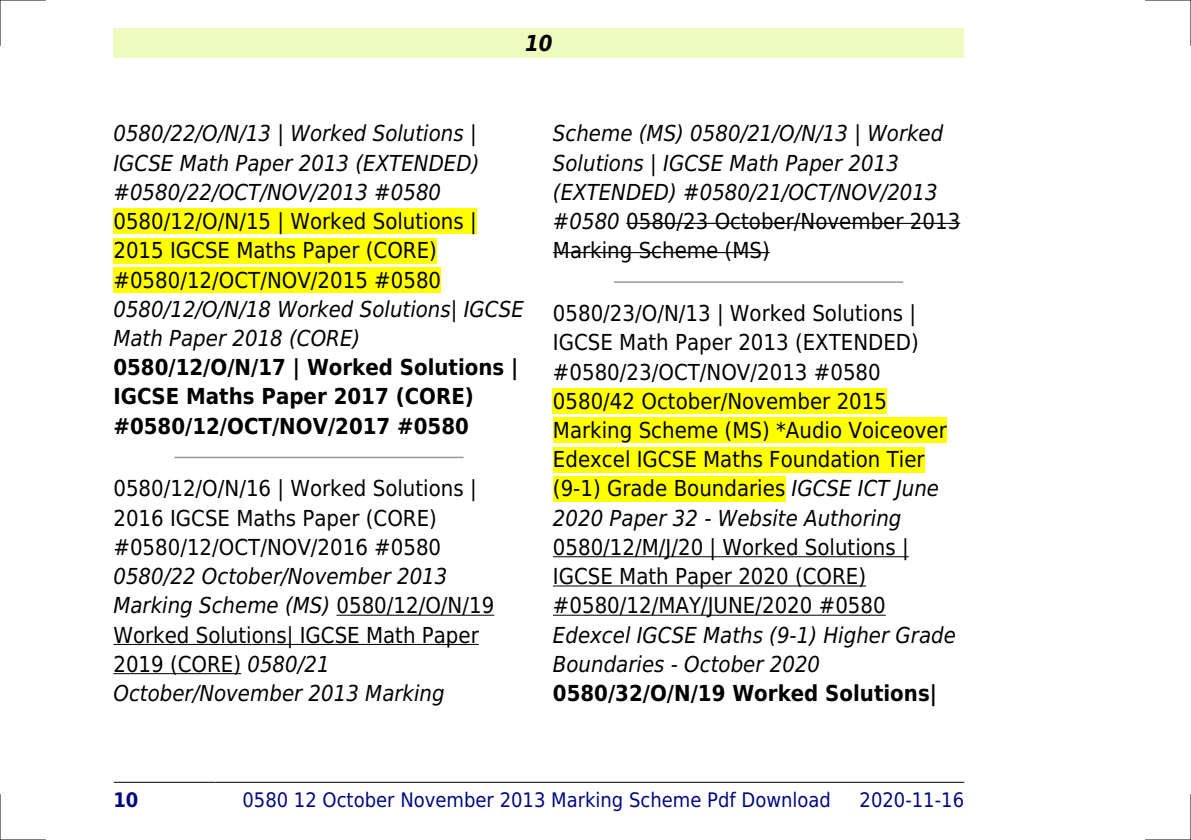
<style>
.page{position:relative;width:1191px;height:840px;background:#fff}
.page>*{position:absolute;margin:0;border:0;box-sizing:border-box;transform-origin:0 0}
.t1{font:22px/29.2px "DejaVu Sans Condensed";color:#000}
.t2{font:italic 22px/29.2px "DejaVu Sans Condensed";color:#000}
.t3{font:700 22px/29.2px "DejaVu Sans Condensed";color:#000}
.t4{font:italic 700 22px "DejaVu Sans Condensed";color:#000}
.t5{font:20px "DejaVu Sans Condensed";color:#000880}
.t6{font:700 20px "DejaVu Sans Condensed";color:#000880}
.s1{font-style:normal}
.s2{font-style:italic}
</style>
<div class="page">
<div style="left:113px;top:28px;width:851px;height:30px;background:#effbbe"></div>
<hr style="left:114px;top:781px;width:102px;height:1px;background:#000">
<hr style="left:216px;top:781px;width:641px;height:1px;background:#000">
<hr style="left:857px;top:781px;width:107px;height:1px;background:#000">
<div style="left:113px;top:208px;width:364px;height:26px;background:#ff0"></div>
<div style="left:113px;top:238px;width:324px;height:25px;background:#ff0"></div>
<div style="left:113px;top:267px;width:328px;height:25px;background:#ff0"></div>
<hr style="left:175px;top:456px;width:288px;height:2px;background:#999">
<hr style="left:336px;top:614px;width:158px;height:1px;background:#000">
<hr style="left:113px;top:643px;width:366px;height:1px;background:#000">
<hr style="left:113px;top:672px;width:128px;height:1px;background:#000">
<hr style="left:626px;top:223px;width:334px;height:1px;background:#000">
<hr style="left:553px;top:252px;width:216px;height:1px;background:#000">
<hr style="left:614px;top:281px;width:288px;height:2px;background:#999">
<div style="left:553px;top:388px;width:334px;height:26px;background:#ff0"></div>
<div style="left:553px;top:417px;width:394px;height:26px;background:#ff0"></div>
<div style="left:553px;top:446px;width:371px;height:26px;background:#ff0"></div>
<div style="left:553px;top:475px;width:232px;height:26px;background:#ff0"></div>
<hr style="left:553px;top:556px;width:355px;height:1px;background:#000">
<hr style="left:553px;top:585px;width:313px;height:1px;background:#000">
<hr style="left:553px;top:614px;width:332px;height:1px;background:#000">
<hr style="left:0;top:0;width:45px;height:1px;background:#000">
<hr style="left:1145px;top:0;width:46px;height:1px;background:#000">
<hr style="left:0;top:839px;width:45px;height:1px;background:#000">
<hr style="left:1145px;top:839px;width:46px;height:1px;background:#000">
<hr style="left:0;top:0;width:1px;height:45px;background:#000">
<hr style="left:0;top:794px;width:1px;height:45px;background:#000">
<hr style="left:1190px;top:0;width:1px;height:45px;background:#000">
<hr style="left:1190px;top:794px;width:1px;height:45px;background:#000">
<p class="t4" style="left:525px;top:30px;width:29px">10</p>
<p class="t2" style="left:113px;top:119px;width:367px">0580/22/O/N/13 | Worked Solutions |<br>IGCSE Math Paper 2013 (EXTENDED) #0580/22/OCT/NOV/2013 #0580</p>
<p class="t1" style="left:113px;top:207px;width:365px">0580/12/O/N/15 | Worked Solutions |<br>2015 IGCSE Maths Paper (CORE) #0580/12/OCT/NOV/2015 #0580</p>
<p class="t2" style="left:113px;top:294px;width:412px">0580/12/O/N/18 Worked Solutions| IGCSE<br>Math Paper 2018 (CORE)</p>
<p class="t3" style="left:113px;top:353px;width:406px">0580/12/O/N/17 | Worked Solutions |<br>IGCSE Maths Paper 2017 (CORE) #0580/12/OCT/NOV/2017 #0580</p>
<p class="t1" style="left:113px;top:474px;width:365px">0580/12/O/N/16 | Worked Solutions |<br>2016 IGCSE Maths Paper (CORE) #0580/12/OCT/NOV/2016 #0580</p>
<p class="t2" style="left:113px;top:561px;width:382px">0580/22 October/November 2013<br>Marking Scheme (MS) <span class="s1">0580/12/O/N/19<br>Worked Solutions| IGCSE Math Paper<br>2019 (CORE)</span> 0580/21<br>October/November 2013 Marking</p>
<p class="t2" style="left:553px;top:119px;width:409px">Scheme (MS) 0580/21/O/N/13 | Worked<br>Solutions | IGCSE Math Paper 2013 (EXTENDED) #0580/21/OCT/NOV/2013 #0580 <span class="s1">0580/23 October/November 2013<br>Marking Scheme (MS)</span></p>
<p class="t1" style="left:553px;top:299px;width:395px">0580/23/O/N/13 | Worked Solutions | IGCSE Math Paper 2013 (EXTENDED) #0580/23/OCT/NOV/2013 #0580<br>0580/42 October/November 2015<br>Marking Scheme (MS) *Audio Voiceover Edexcel IGCSE Maths Foundation Tier (9-1) Grade Boundaries <span class="s2">IGCSE ICT June 2020 Paper 32 - Website Authoring</span></p>
<p class="t1" style="left:553px;top:532px;width:357px">0580/12/M/J/20 | Worked Solutions |<br>IGCSE Math Paper 2020 (CORE) #0580/12/MAY/JUNE/2020 #0580</p>
<p class="t2" style="left:553px;top:620px;width:404px">Edexcel IGCSE Maths (9-1) Higher Grade<br>Boundaries - October 2020</p>
<p class="t3" style="left:553px;top:678px;width:385px">0580/32/O/N/19 Worked Solutions|</p>
<p class="t6" style="left:113px;top:787px;width:27px">10</p>
<p class="t5" style="left:242px;top:787px;width:590px">0580 12 October November 2013 Marking Scheme Pdf Download</p>
<p class="t5" style="left:859px;top:787px;width:106px">2020-11-16</p>
</div>
